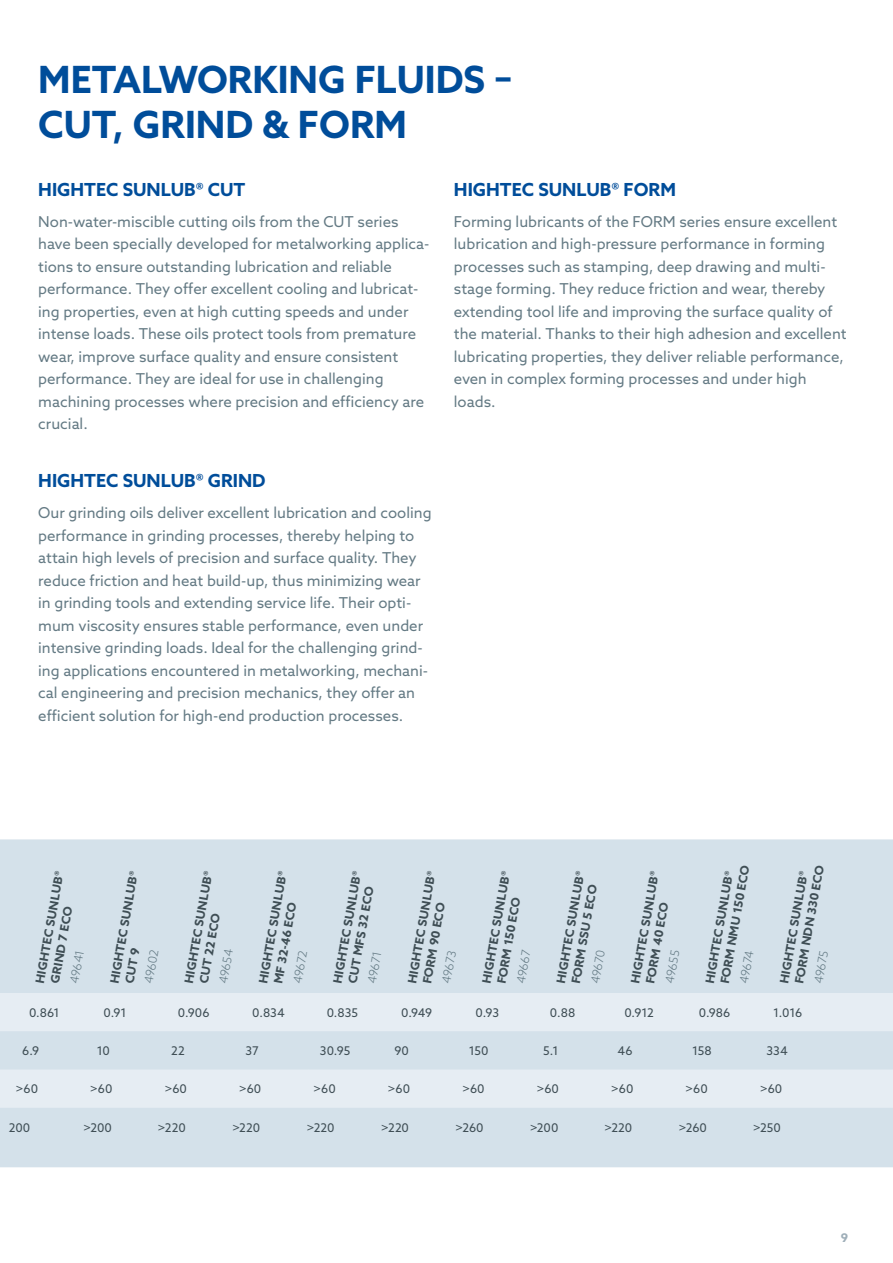
<style>
.page{position:relative;width:893px;height:1263px;background:#fff}
.page>*{position:absolute;margin:0;border:0;box-sizing:border-box;transform-origin:0 0}
.t1{font:700 37.5px/45px "Azo Sans";color:#004d9a}
.t2{font:700 18px "Azo Sans";color:#004d9a}
.t3{font:15px/22.5px "Azo Sans";color:#647a84}
.t4{font:12px "Azo Sans";letter-spacing:-.005em;color:#3f4e55}
.t5{font:700 12px "Azo Sans";color:#9fafb9}
.t6{font:700 11.85px/14.9px "Azo Sans";color:#3f4e55}
.t7{font:300 11.85px "Azo Sans";color:#647a84}
</style>
<div class="page">
<div style="left:0;top:839px;width:893px;height:328px;background:#d4e1ea"></div>
<svg style="left:0;top:993px;width:893px;height:115px;fill:#e6edf3"></svg>
<h1 class="t1" style="left:38px;top:56px;width:476px">METALWORKING FLUIDS –<br>CUT, GRIND &amp; FORM</h1>
<p class="t2" style="left:38px;top:177px;width:209px">HIGHTEC SUNLUB® CUT</p>
<p class="t3" style="left:38px;top:210px;width:393px">Non-water-miscible cutting oils from the CUT series have been specially developed for metalworking applica&shy;tions to ensure outstanding lubrication and reliable performance. They offer excellent cooling and lubricat&shy;ing properties, even at high cutting speeds and under intense loads. These oils protect tools from premature wear, improve surface quality and ensure consistent performance. They are ideal for use in challenging machining processes where precision and efficiency are crucial.</p>
<p class="t2" style="left:454px;top:177px;width:223px">HIGHTEC SUNLUB® FORM</p>
<p class="t3" style="left:454px;top:210px;width:394px">Forming lubricants of the FORM series ensure excellent lubrication and high-pressure performance in forming processes such as stamping, deep drawing and multi&shy;stage forming. They reduce friction and wear, thereby extending tool life and improving the surface quality of the material. Thanks to their high adhesion and excellent lubricating properties, they deliver reliable performance, even in complex forming processes and under high loads.</p>
<p class="t2" style="left:38px;top:469px;width:229px">HIGHTEC SUNLUB® GRIND</p>
<p class="t3" style="left:38px;top:501px;width:395px">Our grinding oils deliver excellent lubrication and cooling performance in grinding processes, thereby helping to attain high levels of precision and surface quality. They reduce friction and heat build-up, thus minimizing wear in grinding tools and extending service life. Their opti&shy;mum viscosity ensures stable performance, even under intensive grinding loads. Ideal for the challenging grind&shy;ing applications encountered in metalworking, mechani&shy;cal engineering and precision mechanics, they offer an efficient solution for high-end production processes.</p>
<p class="t6" style="left:32px;top:982px;width:116px;rotate:-80deg">HIGHTEC SUNLUB®<br>GRIND 7 ECO</p>
<p class="t7" style="left:66px;top:982px;width:36px;rotate:-80deg">49641</p>
<p class="t6" style="left:107px;top:982px;width:116px;rotate:-80deg">HIGHTEC SUNLUB®<br>CUT 9</p>
<p class="t7" style="left:141px;top:982px;width:36px;rotate:-80deg">49602</p>
<p class="t6" style="left:181px;top:982px;width:116px;rotate:-80deg">HIGHTEC SUNLUB®<br>CUT 22 ECO</p>
<p class="t7" style="left:215px;top:982px;width:37px;rotate:-80deg">49654</p>
<p class="t6" style="left:256px;top:982px;width:116px;rotate:-80deg">HIGHTEC SUNLUB®<br>MF 32-46 ECO</p>
<p class="t7" style="left:290px;top:982px;width:35px;rotate:-80deg">49672</p>
<p class="t6" style="left:330px;top:982px;width:116px;rotate:-80deg">HIGHTEC SUNLUB®<br>CUT MFS 32 ECO</p>
<p class="t7" style="left:364px;top:982px;width:35px;rotate:-80deg">49671</p>
<p class="t6" style="left:404px;top:982px;width:116px;rotate:-80deg">HIGHTEC SUNLUB®<br>FORM 90 ECO</p>
<p class="t7" style="left:439px;top:982px;width:35px;rotate:-80deg">49673</p>
<p class="t6" style="left:479px;top:982px;width:116px;rotate:-80deg">HIGHTEC SUNLUB®<br>FORM 150 ECO</p>
<p class="t7" style="left:513px;top:982px;width:36px;rotate:-80deg">49667</p>
<p class="t6" style="left:553px;top:982px;width:116px;rotate:-80deg">HIGHTEC SUNLUB®<br>FORM SSU 5 ECO</p>
<p class="t7" style="left:587px;top:982px;width:36px;rotate:-80deg">49670</p>
<p class="t6" style="left:628px;top:982px;width:116px;rotate:-80deg">HIGHTEC SUNLUB®<br>FORM 40 ECO</p>
<p class="t7" style="left:662px;top:982px;width:36px;rotate:-80deg">49655</p>
<p class="t6" style="left:702px;top:982px;width:125px;rotate:-80deg">HIGHTEC SUNLUB®<br>FORM NMU 150 ECO</p>
<p class="t7" style="left:736px;top:982px;width:35px;rotate:-80deg">49674</p>
<p class="t6" style="left:776px;top:982px;width:125px;rotate:-80deg">HIGHTEC SUNLUB®<br>FORM NDN 330 ECO</p>
<p class="t7" style="left:811px;top:982px;width:35px;rotate:-80deg">49675</p>
<p class="t4" style="left:29px;top:1004px;width:32px">0.861</p>
<p class="t4" style="left:103px;top:1004px;width:25px">0.91</p>
<p class="t4" style="left:178px;top:1004px;width:33px">0.906</p>
<p class="t4" style="left:252px;top:1004px;width:34px">0.834</p>
<p class="t4" style="left:327px;top:1004px;width:33px">0.835</p>
<p class="t4" style="left:401px;top:1004px;width:33px">0.949</p>
<p class="t4" style="left:476px;top:1004px;width:25px">0.93</p>
<p class="t4" style="left:550px;top:1004px;width:27px">0.88</p>
<p class="t4" style="left:624px;top:1004px;width:31px">0.912</p>
<p class="t4" style="left:699px;top:1004px;width:33px">0.986</p>
<p class="t4" style="left:773px;top:1004px;width:31px">1.016</p>
<p class="t4" style="left:22px;top:1043px;width:19px">6.9</p>
<p class="t4" style="left:97px;top:1043px;width:15px">10</p>
<p class="t4" style="left:171px;top:1043px;width:15px">22</p>
<p class="t4" style="left:246px;top:1043px;width:15px">37</p>
<p class="t4" style="left:320px;top:1043px;width:32px">30.95</p>
<p class="t4" style="left:394px;top:1043px;width:16px">90</p>
<p class="t4" style="left:469px;top:1043px;width:21px">150</p>
<p class="t4" style="left:543px;top:1043px;width:17px">5.1</p>
<p class="t4" style="left:618px;top:1043px;width:17px">46</p>
<p class="t4" style="left:692px;top:1043px;width:21px">158</p>
<p class="t4" style="left:766px;top:1043px;width:23px">334</p>
<p class="t4" style="left:16px;top:1081px;width:24px">&gt;60</p>
<p class="t4" style="left:90px;top:1081px;width:24px">&gt;60</p>
<p class="t4" style="left:164px;top:1081px;width:24px">&gt;60</p>
<p class="t4" style="left:239px;top:1081px;width:24px">&gt;60</p>
<p class="t4" style="left:313px;top:1081px;width:24px">&gt;60</p>
<p class="t4" style="left:388px;top:1081px;width:24px">&gt;60</p>
<p class="t4" style="left:462px;top:1081px;width:24px">&gt;60</p>
<p class="t4" style="left:536px;top:1081px;width:24px">&gt;60</p>
<p class="t4" style="left:611px;top:1081px;width:24px">&gt;60</p>
<p class="t4" style="left:685px;top:1081px;width:24px">&gt;60</p>
<p class="t4" style="left:760px;top:1081px;width:24px">&gt;60</p>
<p class="t4" style="left:9px;top:1119px;width:23px">200</p>
<p class="t4" style="left:83px;top:1119px;width:30px">&gt;200</p>
<p class="t4" style="left:158px;top:1119px;width:30px">&gt;220</p>
<p class="t4" style="left:232px;top:1119px;width:30px">&gt;220</p>
<p class="t4" style="left:306px;top:1119px;width:30px">&gt;220</p>
<p class="t4" style="left:381px;top:1119px;width:30px">&gt;220</p>
<p class="t4" style="left:455px;top:1119px;width:30px">&gt;260</p>
<p class="t4" style="left:530px;top:1119px;width:30px">&gt;200</p>
<p class="t4" style="left:604px;top:1119px;width:30px">&gt;220</p>
<p class="t4" style="left:678px;top:1119px;width:30px">&gt;260</p>
<p class="t4" style="left:753px;top:1119px;width:29px">&gt;250</p>
<p class="t5" style="left:841px;top:1229px;width:9px">9</p>
</div>
